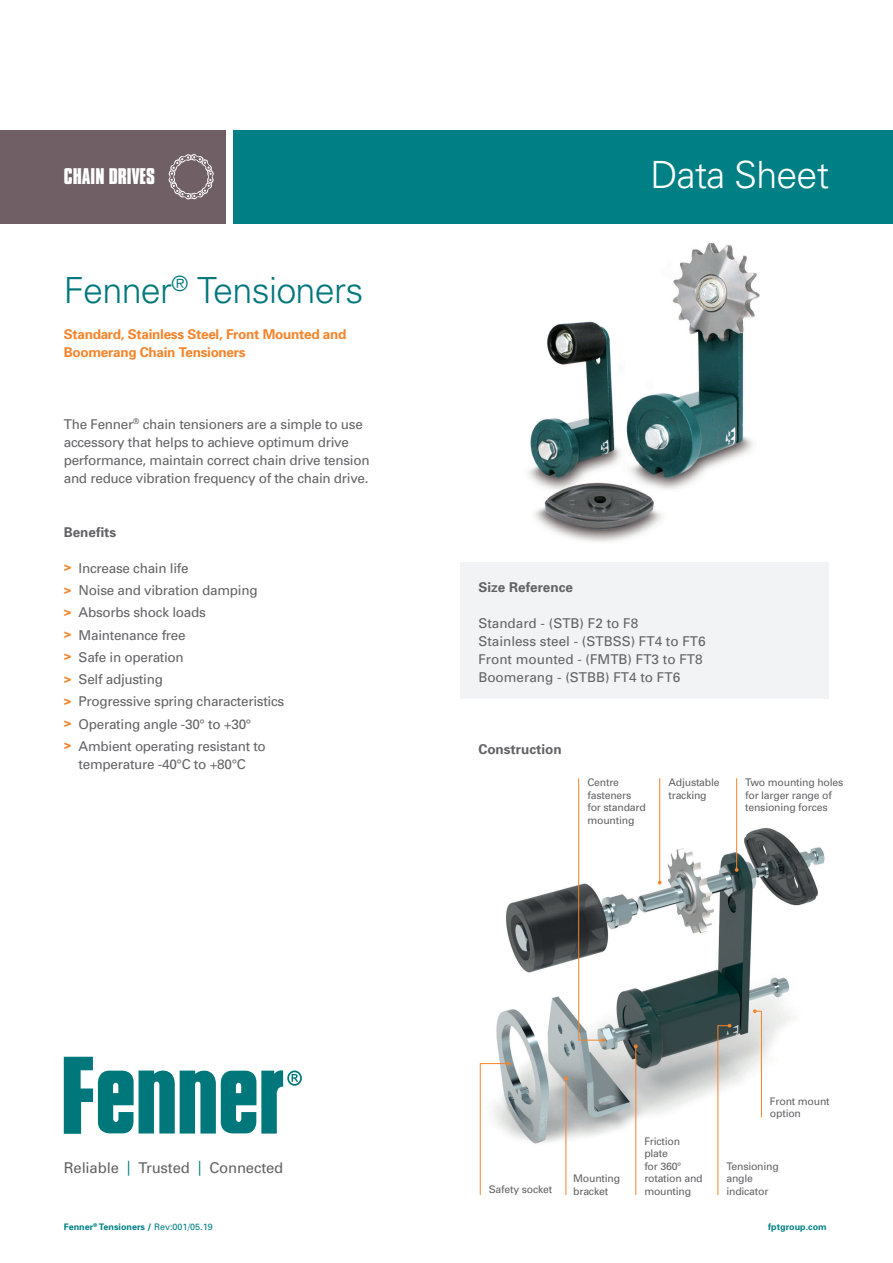
<style>
.page{position:relative;width:893px;height:1263px;background:#fff}
.page>*{position:absolute;margin:0;border:0;box-sizing:border-box;transform-origin:0 0}
.t1{font:300 37.5px "Univers";letter-spacing:-.02em;color:#fff}
.t2{font:300 36px "Univers";letter-spacing:-.02em;color:#00777b}
.t3{font:700 19.5px "Compacta BT";color:#fff}
.t4{font:14.85px "Univers";letter-spacing:-.01em;color:#636366}
.t5{font:13.5px/22.2px "Univers";letter-spacing:-.02em;color:#636366}
.t6{font:13.5px/18px "Univers";color:#636366}
.t7{font:700 13.5px/18px "Univers";letter-spacing:-.02em;color:#f5842a}
.t8{font:700 13.5px "Univers";color:#636366}
.t9{font:10.5px/12.6px "Univers";letter-spacing:-.02em;color:#636366}
.t10{font:700 9px "Univers";color:#008084}
.s1{font-weight:700;color:#f5842a}
.s2{color:#00777b}
.s3{font-weight:400}
</style>
<div class="page">
<img style="left:496px;top:822px;width:329px;height:326px">
<img style="left:504px;top:223px;width:300px;height:319px">
<svg style="left:64px;top:1057px;width:238px;height:77px"></svg>
<div style="left:0;top:130px;width:225px;height:93px;background:#705f65"></div>
<div style="left:233px;top:130px;width:660px;height:93px;background:#008084"></div>
<svg style="left:168px;top:154px;width:46px;height:45px"></svg>
<div style="left:460px;top:562px;width:369px;height:137px;background:#f2f3f4"></div>
<svg style="left:578px;top:778px;width:27px;height:264px"></svg>
<hr style="left:659px;top:778px;width:1px;height:105px;background:#f5842a">
<hr style="left:736px;top:778px;width:1px;height:92px;background:#f5842a">
<svg style="left:479px;top:1062px;width:31px;height:133px"></svg>
<svg style="left:717px;top:1024px;width:14px;height:171px"></svg>
<hr style="left:635px;top:1046px;width:1px;height:149px;background:#f5842a">
<svg style="left:634px;top:1044px;width:4px;height:4px"></svg>
<svg style="left:753px;top:1009px;width:9px;height:109px"></svg>
<hr style="left:566px;top:1078px;width:1px;height:117px;background:#f5842a">
<svg style="left:564px;top:1076px;width:4px;height:4px"></svg>
<h3 class="t3" style="left:64px;top:165px;width:93px">CHAIN DRIVES</h3>
<h1 class="t1" style="left:650px;top:152px;width:180px">Data Sheet</h1>
<h2 class="t2" style="left:64px;top:268px;width:301px">Fenner<sup>®</sup> Tensioners</h2>
<p class="t7" style="left:64px;top:325px;width:284px">Standard, Stainless Steel, Front Mounted and<br>Boomerang Chain Tensioners</p>
<p class="t5" style="left:64px;top:415px;width:307px;line-height:18px">The Fenner<sup>®</sup> chain tensioners are a simple to use accessory that helps to achieve optimum drive performance, maintain correct chain drive tension and reduce vibration frequency of the chain drive.</p>
<p class="t8" style="left:64px;top:524px;width:54px">Benefits</p>
<p class="t5" style="left:64px;top:557px;width:222px"><span class="s1">&gt;</span> Increase chain life<br><span class="s1">&gt;</span> Noise and vibration damping<br><span class="s1">&gt;</span> Absorbs shock loads<br><span class="s1">&gt;</span> Maintenance free<br><span class="s1">&gt;</span> Safe in operation<br><span class="s1">&gt;</span> Self adjusting<br><span class="s1">&gt;</span> Progressive spring characteristics <span class="s1">&gt;</span> Operating angle -30° to +30°<br><span class="s1">&gt;</span> Ambient operating resistant to</p>
<p class="t5" style="left:79px;top:753px;width:169px">temperature -40°C to +80°C</p>
<p class="t4" style="left:64px;top:1159px;width:221px">Reliable <span class="s2">|</span> Trusted <span class="s2">|</span> Connected</p>
<p class="t10" style="left:64px;top:1221px;width:150px">Fenner<sup>®</sup> Tensioners / <span class="s3">Rev:001/05.19</span></p>
<p class="t8" style="left:478px;top:579px;width:96px">Size Reference</p>
<p class="t6" style="left:478px;top:614px;width:229px">Standard - (STB) F2 to F8<br>Stainless steel - (STBSS) FT4 to FT6<br>Front mounted - (FMTB) FT3 to FT8<br>Boomerang - (STBB) FT4 to FT6</p>
<p class="t8" style="left:478px;top:741px;width:85px">Construction</p>
<p class="t9" style="left:587px;top:776px;width:60px">Centre fasteners for standard mounting</p>
<p class="t9" style="left:668px;top:776px;width:53px">Adjustable tracking</p>
<p class="t9" style="left:745px;top:776px;width:100px">Two mounting holes for larger range of tensioning forces</p>
<p class="t9" style="left:489px;top:1183px;width:65px">Safety socket</p>
<p class="t9" style="left:573px;top:1172px;width:48px">Mounting bracket</p>
<p class="t9" style="left:644px;top:1135px;width:60px">Friction plate<br>for 360° rotation and mounting</p>
<p class="t9" style="left:770px;top:1095px;width:61px">Front mount option</p>
<p class="t9" style="left:726px;top:1160px;width:54px">Tensioning angle indicator</p>
<p class="t10" style="left:768px;top:1221px;width:60px">fptgroup.com</p>
</div>
